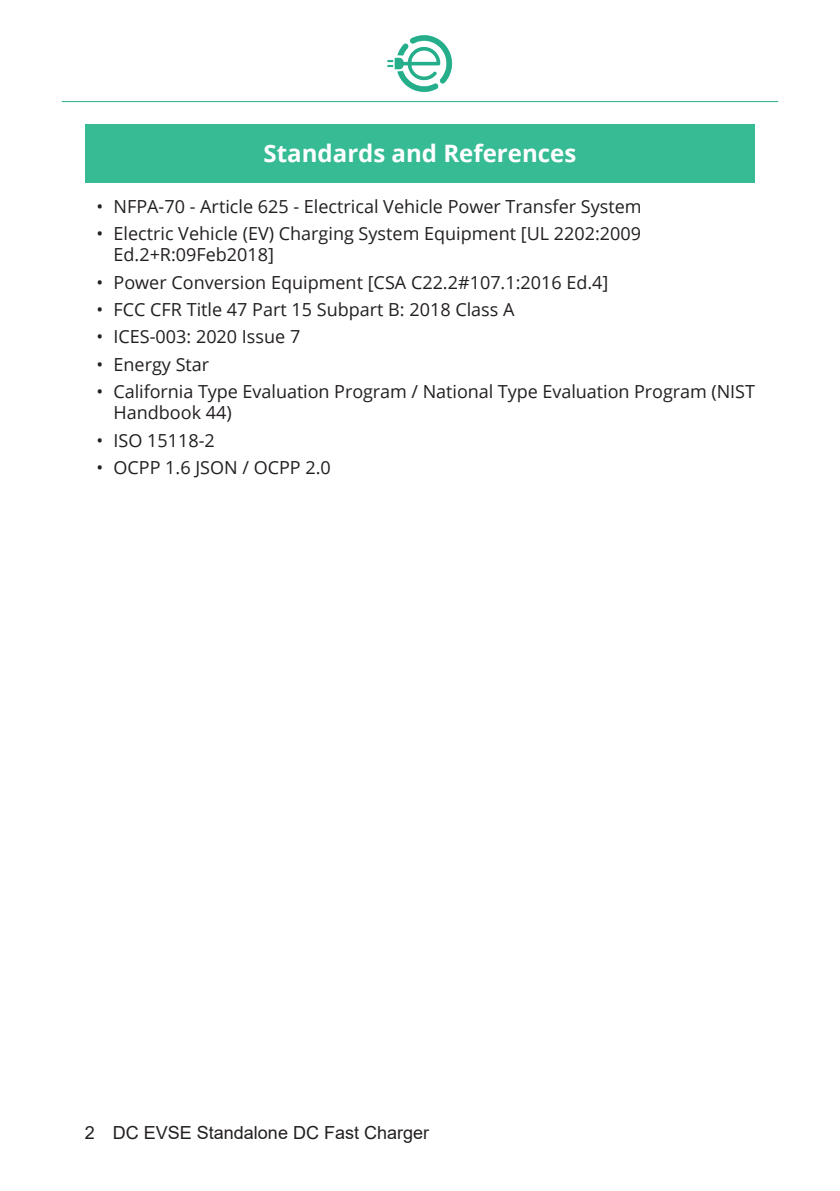
<style>
.page{position:relative;width:840px;height:1191px;background:#fff}
.page>*{position:absolute;margin:0;border:0;box-sizing:border-box;transform-origin:0 0}
.t1{font:700 24px "Open Sans";color:#fff}
.t2{font:18px/21.6px "Open Sans";color:#231f20}
.t3{font:18px "Arial";color:#231f20}
</style>
<div class="page">
<img style="left:387px;top:35px;width:65px;height:58px">
<hr style="left:62px;top:101px;width:715px;height:1px;background:#23af8a">
<div style="left:85px;top:125px;width:669px;height:58px;background:#36bb95"></div>
<h1 class="t1" style="left:263px;top:137px;width:314px">Standards and References</h1>
<p class="t2" style="left:96px;top:195px;width:546px">• NFPA-70 - Article 625 - Electrical Vehicle Power Transfer System</p>
<p class="t2" style="left:113px;top:222px;width:529px;text-indent:-17px">• Electric Vehicle (EV) Charging System Equipment [UL 2202:2009<br>Ed.2+R:09Feb2018]</p>
<p class="t2" style="left:96px;top:271px;width:513px">• Power Conversion Equipment [CSA C22.2#107.1:2016 Ed.4]</p>
<p class="t2" style="left:96px;top:298px;width:419px">• FCC CFR Title 47 Part 15 Subpart B: 2018 Class A</p>
<p class="t2" style="left:96px;top:325px;width:205px">• ICES-003: 2020 Issue 7</p>
<p class="t2" style="left:96px;top:353px;width:114px">• Energy Star</p>
<p class="t2" style="left:113px;top:380px;width:642px;text-indent:-17px">• California Type Evaluation Program / National Type Evaluation Program (NIST<br>Handbook 44)</p>
<p class="t2" style="left:96px;top:429px;width:120px">• ISO 15118-2</p>
<p class="t2" style="left:96px;top:456px;width:236px">• OCPP 1.6 JSON / OCPP 2.0</p>
<p class="t3" style="left:85px;top:1120px;width:346px">2 DC EVSE Standalone DC Fast Charger</p>
</div>
